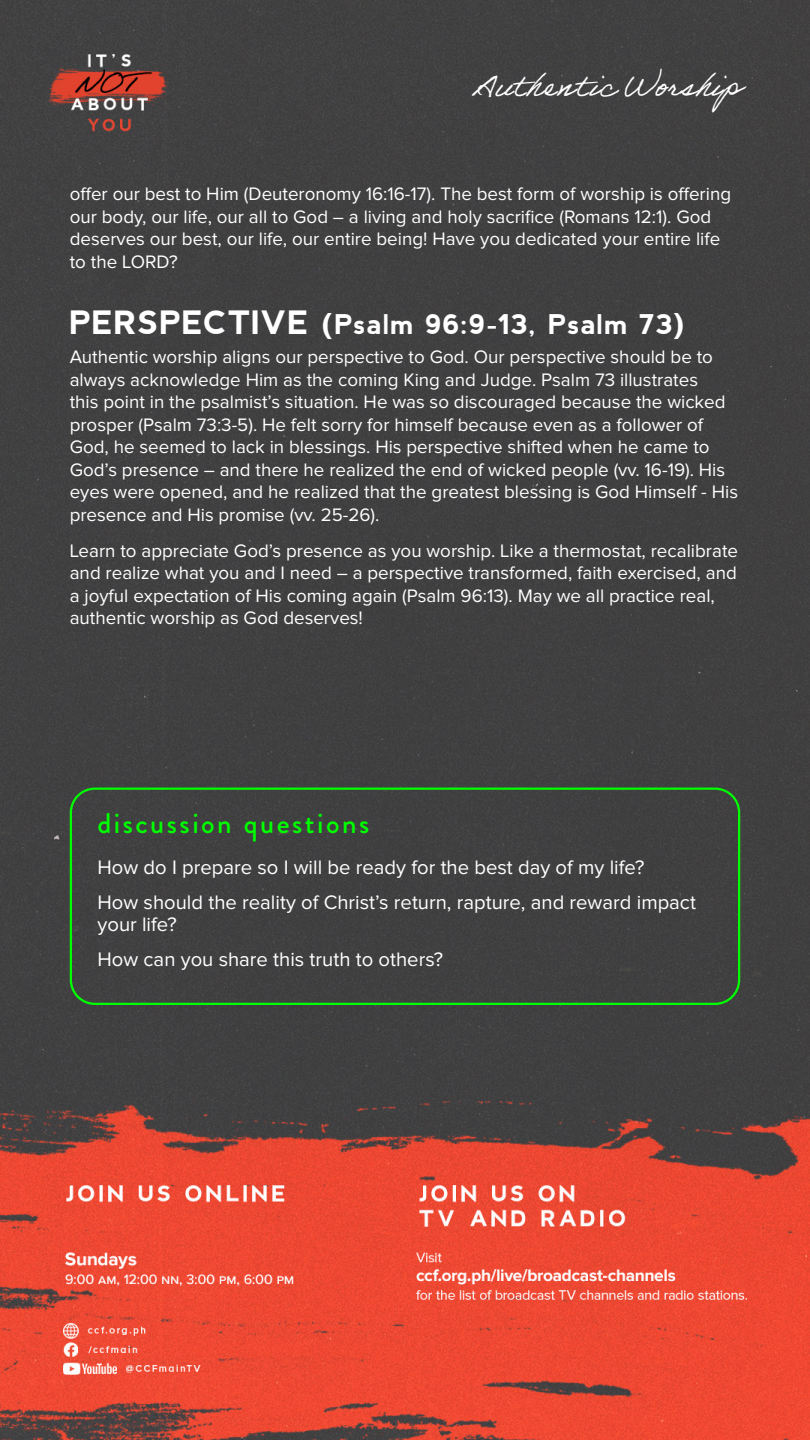
<style>
.page{position:relative;width:810px;height:1440px;background:#fff}
.page>*{position:absolute;margin:0;border:0;box-sizing:border-box;transform-origin:0 0}
.t1{font:32.17px "Adobe Handwriting Ernie";letter-spacing:.025em;color:#fff}
.t2{font:500 28.5px "Brandon Grotesque";letter-spacing:.09em;color:#0f0}
.t3{font:800 27.15px "Berlin";letter-spacing:.045em;color:#fff}
.t4{font:20.25px/21.8px "Proxima Nova";color:#fff}
.t5{font:18.75px/22.5px "Proxima Nova";color:#fff}
.s1{font-size:32.17px}
</style>
<div class="page">
<img style="left:0;top:0;width:810px;height:1440px">
<div style="left:70px;top:788px;width:670px;height:217px;border:2px solid #0f0;border-radius:24px"></div>
<p class="t1" style="left:473px;top:66px;width:285px">Authentic Worship</p>
<p class="t5" style="left:70px;top:183px;width:663px">offer our best to Him (Deuteronomy 16:16-17). The best form of worship is offering our body, our life, our all to God – a living and holy sacrifice (Romans 12:1). God deserves our best, our life, our entire being! Have you dedicated your entire life to the LORD?</p>
<p class="t3" style="left:70px;top:309px;width:617px"><span class="s1">PERSPECTIVE</span> (Psalm 96:9-13, Psalm 73)</p>
<p class="t5" style="left:70px;top:347px;width:670px">Authentic worship aligns our perspective to God. Our perspective should be to always acknowledge Him as the coming King and Judge. Psalm 73 illustrates<br>this point in the psalmist’s situation. He was so discouraged because the wicked prosper (Psalm 73:3-5). He felt sorry for himself because even as a follower of God, he seemed to lack in blessings. His perspective shifted when he came to God’s presence – and there he realized the end of wicked people (vv. 16-19). His eyes were opened, and he realized that the greatest blessing is God Himself - His presence and His promise (vv. 25-26).</p>
<p class="t5" style="left:70px;top:540px;width:670px">Learn to appreciate God’s presence as you worship. Like a thermostat, recalibrate and realize what you and I need – a perspective transformed, faith exercised, and a joyful expectation of His coming again (Psalm 96:13). May we all practice real, authentic worship as God deserves!</p>
<p class="t2" style="left:98px;top:804px;width:273px">discussion questions</p>
<p class="t4" style="left:98px;top:857px;width:549px">How do I prepare so I will be ready for the best day of my life?</p>
<p class="t4" style="left:98px;top:892px;width:600px">How should the reality of Christ’s return, rapture, and reward impact your life?</p>
<p class="t4" style="left:98px;top:949px;width:347px">How can you share this truth to others?</p>
</div>
